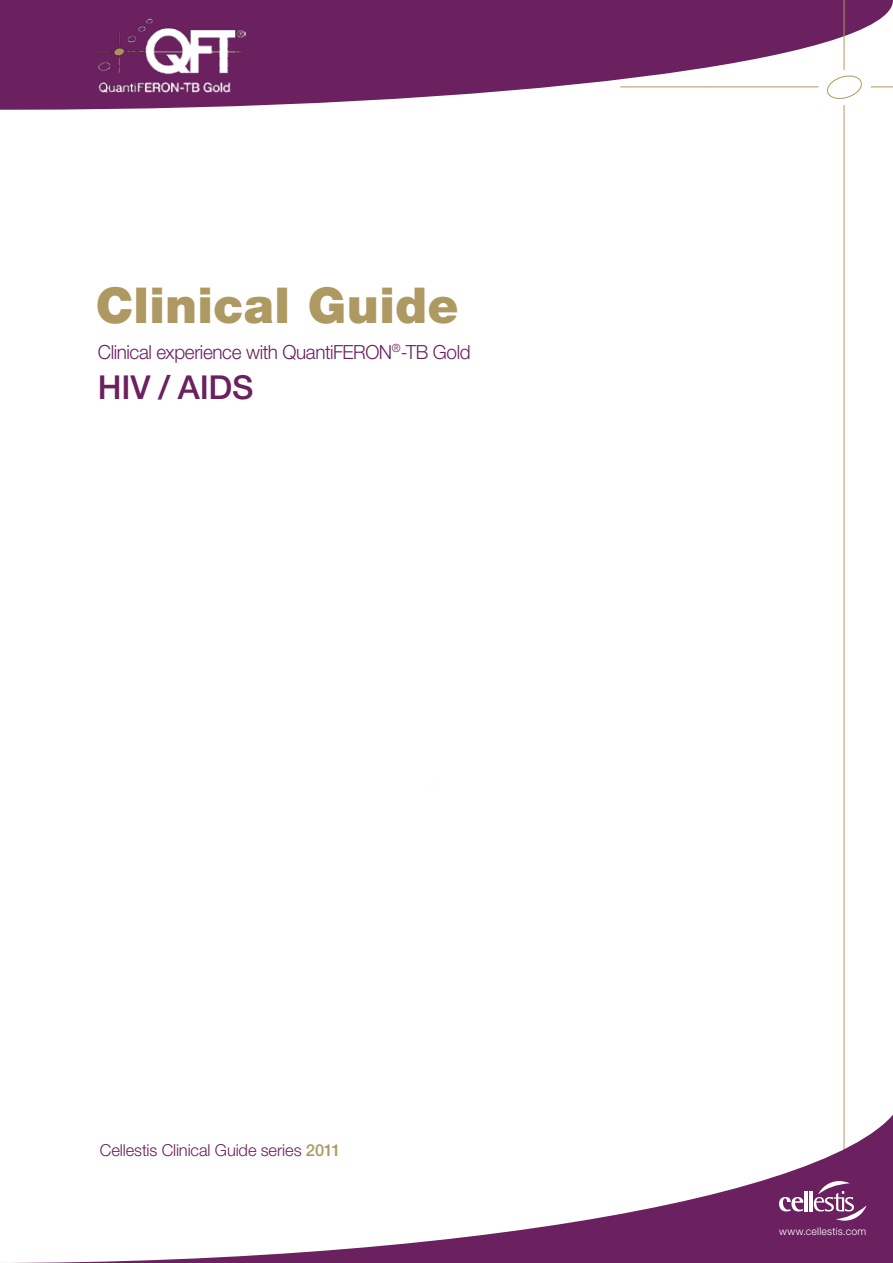
<style>
.page{position:relative;width:893px;height:1263px;background:#fff}
.page>*{position:absolute;margin:0;border:0;box-sizing:border-box;transform-origin:0 0}
.t1{font:900 49.5px "Helvetica Neue LT Std";letter-spacing:.005em;color:#ae9962}
.t2{font:500 33px "Helvetica Neue LT Std";letter-spacing:-.005em;color:#6b205f}
.t3{font:300 19.5px "Helvetica Neue LT Std";letter-spacing:-.02em;color:#6b205f}
.t4{font:300 16.5px "Helvetica Neue LT Std";letter-spacing:-.01em;color:#6b205f}
.t5{font:300 10.5px "Helvetica Neue LT Std";letter-spacing:.02em;color:#fff}
.s1{font-weight:500;color:#ae9962}
</style>
<div class="page">
<svg style="left:0;top:0;width:893px;height:110px;fill:#6b205f"></svg>
<hr style="left:844px;top:104px;width:1px;height:1159px;background:#ae9962">
<hr style="left:620px;top:87px;width:199px;height:1px;background:#ae9962">
<svg style="left:815px;top:67px;width:78px;height:40px"></svg>
<hr style="left:844px;top:0;width:1px;height:70px;background:#ae9962">
<svg style="left:12px;top:1085px;width:881px;height:178px"></svg>
<svg style="left:779px;top:1197px;width:24px;height:14px"></svg>
<hr style="left:804px;top:1191px;width:4px;height:20px;background:#fff">
<hr style="left:809px;top:1191px;width:4px;height:20px;background:#fff">
<svg style="left:814px;top:1181px;width:52px;height:41px;background:#8b5081"></svg>
<img style="left:95px;top:17px;width:150px;height:75px">
<h1 class="t1" style="left:96px;top:276px;width:365px">Clinical Guide</h1>
<p class="t3" style="left:98px;top:340px;width:374px">Clinical experience with QuantiFERON<sup>®</sup>-TB Gold</p>
<h2 class="t2" style="left:98px;top:368px;width:157px">HIV / AIDS</h2>
<p class="t4" style="left:100px;top:1140px;width:242px">Cellestis Clinical Guide series <span class="s1">2011</span></p>
<p class="t5" style="left:779px;top:1224px;width:88px">www.cellestis.com</p>
</div>
